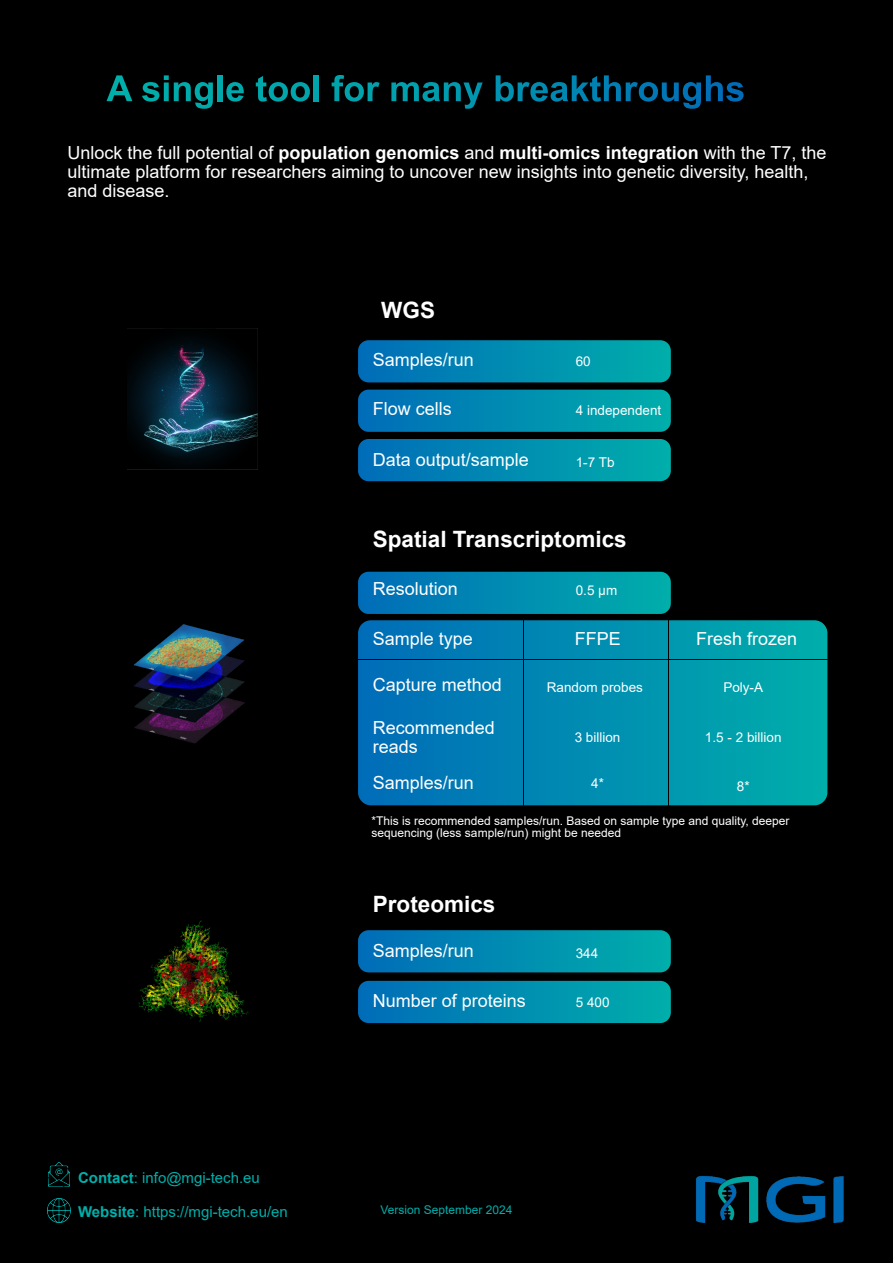
<style>
.page{position:relative;width:893px;height:1263px;background:#000}
.page>*{position:absolute;margin:0;border:0;box-sizing:border-box;transform-origin:0 0}
.t1{font:700 22.5px "Arial";color:#fff}
.t2{font:18px/18.6px "Arial";color:#fff}
.t3{font:15px "Arial";color:#00afaa}
.t4{font:13.5px "Arial";color:#fff}
.t5{font:12px/12.5px "Arial";color:#fff}
.t6{font:12px "Arial";color:#00afaa}
.s1{font-weight:700}
</style>
<div class="page">
<div style="left:358px;top:572px;width:313px;height:42px;background:linear-gradient(to right,#006cb8,#00aeaa);border-radius:11px"></div>
<div style="left:358px;top:620px;width:469px;height:185px;background:linear-gradient(to right,#006cb8,#00aeaa);border-radius:13px"></div>
<hr style="left:358px;top:659px;width:469px;height:1px;background:#000">
<hr style="left:523px;top:620px;width:1px;height:192px;background:#000">
<hr style="left:668px;top:620px;width:1px;height:192px;background:#000">
<img style="left:696px;top:1176px;width:148px;height:47px">
<div style="left:358px;top:981px;width:313px;height:42px;background:linear-gradient(to right,#006cb8,#00aeaa);border-radius:11px"></div>
<div style="left:358px;top:930px;width:313px;height:42px;background:linear-gradient(to right,#006cb8,#00aeaa);border-radius:11px"></div>
<div style="left:358px;top:340px;width:313px;height:42px;background:linear-gradient(to right,#006cb8,#00aeaa);border-radius:11px"></div>
<div style="left:358px;top:390px;width:313px;height:42px;background:linear-gradient(to right,#006cb8,#00aeaa);border-radius:11px"></div>
<div style="left:358px;top:439px;width:313px;height:42px;background:linear-gradient(to right,#006cb8,#00aeaa);border-radius:11px"></div>
<img style="left:48px;top:1162px;width:22px;height:25px">
<img style="left:47px;top:1198px;width:24px;height:24px">
<svg style="left:107px;top:75px;width:25px;height:26px"></svg>
<svg style="left:142px;top:75px;width:71px;height:34px"></svg>
<div style="left:218px;top:75px;width:5px;height:26px;background:#00a9ab"></div>
<svg style="left:226px;top:82px;width:18px;height:20px"></svg>
<svg style="left:256px;top:76px;width:54px;height:26px"></svg>
<div style="left:314px;top:75px;width:5px;height:26px;background:#00a4ac"></div>
<svg style="left:332px;top:75px;width:48px;height:27px"></svg>
<svg style="left:391px;top:82px;width:92px;height:27px"></svg>
<svg style="left:496px;top:75px;width:248px;height:34px"></svg>
<img style="left:138px;top:920px;width:111px;height:103px">
<img style="left:134px;top:624px;width:111px;height:120px">
<img style="left:128px;top:336px;width:129px;height:134px">
<p class="t2" style="left:67px;top:145px;width:760px">Unlock the full potential of <span class="s1">population genomics</span> and <span class="s1">multi-omics integration</span> with the T7, the ultimate platform for researchers aiming to uncover new insights into genetic diversity, health, and disease.</p>
<p class="t1" style="left:381px;top:302px;width:55px">WGS</p>
<p class="t2" style="left:373px;top:352px;width:103px">Samples/run</p>
<p class="t4" style="left:576px;top:356px;width:17px">60</p>
<p class="t2" style="left:373px;top:401px;width:81px">Flow cells</p>
<p class="t2" style="left:373px;top:452px;width:158px">Data output/sample</p>
<p class="t4" style="left:576px;top:405px;width:87px">4 independent</p>
<p class="t4" style="left:576px;top:457px;width:40px">1-7 Tb</p>
<p class="t1" style="left:373px;top:531px;width:255px">Spatial Transcriptomics</p>
<p class="t2" style="left:373px;top:581px;width:87px">Resolution</p>
<p class="t4" style="left:576px;top:585px;width:43px">0.5 µm</p>
<p class="t2" style="left:373px;top:631px;width:102px">Sample type</p>
<p class="t2" style="left:575px;top:631px;width:47px">FFPE</p>
<p class="t2" style="left:696px;top:631px;width:103px">Fresh frozen</p>
<p class="t2" style="left:373px;top:677px;width:131px">Capture method</p>
<p class="t4" style="left:547px;top:682px;width:98px">Random probes</p>
<p class="t4" style="left:723px;top:682px;width:41px">Poly-A</p>
<p class="t2" style="left:373px;top:720px;width:124px">Recommended reads</p>
<p class="t2" style="left:373px;top:775px;width:103px">Samples/run</p>
<p class="t4" style="left:591px;top:778px;width:14px">4*</p>
<p class="t4" style="left:737px;top:781px;width:14px">8*</p>
<p class="t5" style="left:372px;top:815px;width:420px">*This is recommended samples/run. Based on sample type and quality, deeper sequencing (less sample/run) might be needed</p>
<p class="t4" style="left:575px;top:732px;width:47px">3 billion</p>
<p class="t4" style="left:705px;top:732px;width:78px">1.5 - 2 billion</p>
<p class="t1" style="left:373px;top:896px;width:124px">Proteomics</p>
<p class="t2" style="left:373px;top:943px;width:103px">Samples/run</p>
<p class="t4" style="left:576px;top:948px;width:24px">344</p>
<p class="t2" style="left:373px;top:993px;width:155px">Number of proteins</p>
<p class="t4" style="left:576px;top:997px;width:35px">5 400</p>
<p class="t3" style="left:78px;top:1172px;width:183px"><span class="s1">Contact</span>: info@mgi-tech.eu</p>
<p class="t3" style="left:78px;top:1206px;width:211px"><span class="s1">Website</span>: https://mgi-tech.eu/en</p>
<p class="t6" style="left:380px;top:1205px;width:134px">Version September 2024</p>
</div>
